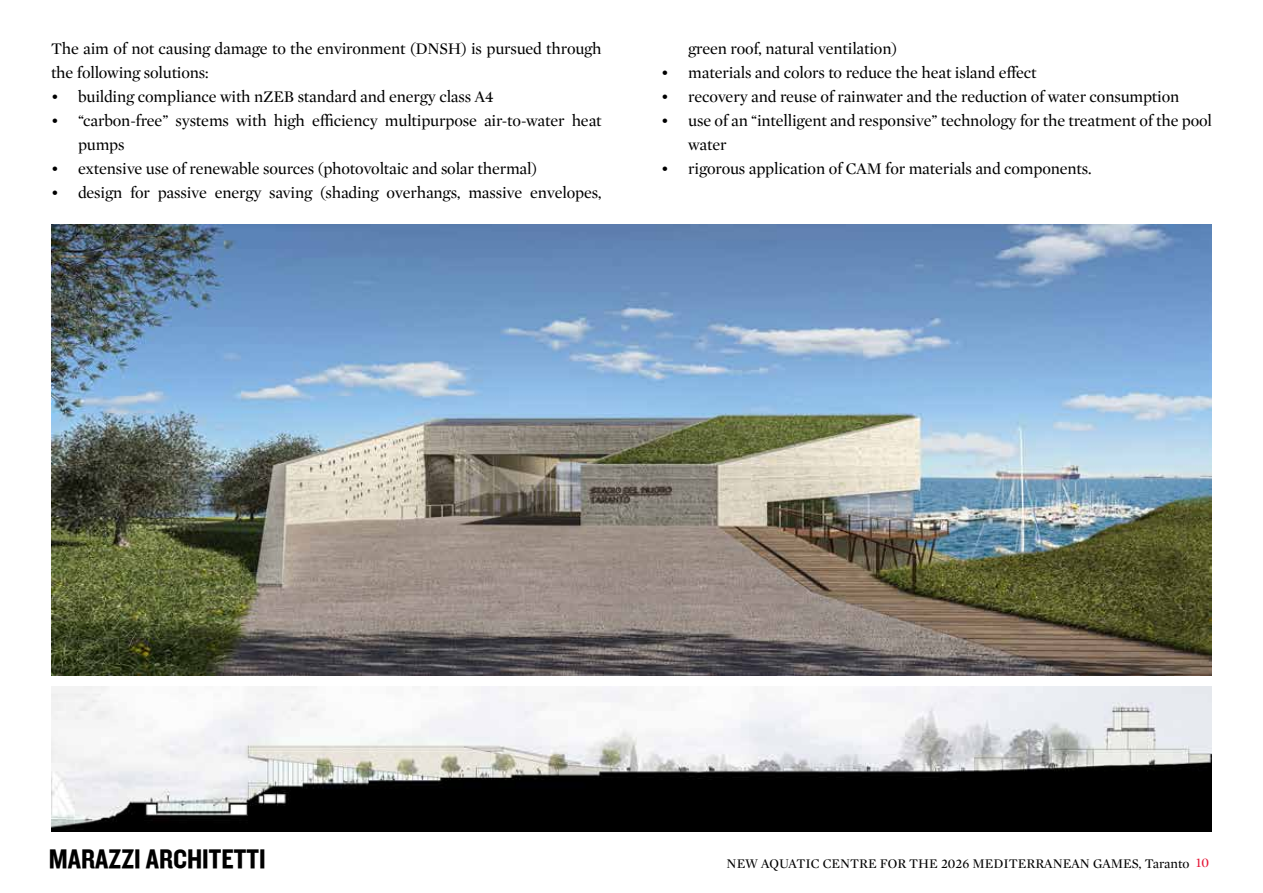
<style>
.page{position:relative;width:1263px;height:893px;background:#fff}
.page>*{position:absolute;margin:0;border:0;box-sizing:border-box;transform-origin:0 0}
.t1{font:27.75px "Knockout HTF50 Welterweight";color:#000}
.t2{font:16.5px/24px "Mercury Display";letter-spacing:-.01em;color:#000}
.t3{font:13.5px "Mercury Display";color:#000}
.t4{font:13.5px "Mercury Display";color:#e51434}
</style>
<div class="page">
<img style="left:51px;top:225px;width:1161px;height:450px">
<img style="left:51px;top:687px;width:1161px;height:144px">
<p class="t2" style="left:51px;top:36px;width:552px">The aim of not causing damage to the environment (DNSH) is pursued through the following solutions:</p>
<p class="t2" style="left:51px;top:84px;width:444px">• building compliance with nZEB standard and energy class A4</p>
<p class="t2" style="left:78px;top:108px;width:525px;text-indent:-27px">• “carbon-free” systems with high efficiency multipurpose air-to-water heat pumps</p>
<p class="t2" style="left:51px;top:156px;width:488px">• extensive use of renewable sources (photovoltaic and solar thermal)</p>
<p class="t2" style="left:51px;top:180px;width:552px">• design for passive energy saving (shading overhangs, massive envelopes,</p>
<p class="t2" style="left:688px;top:36px;width:210px">green roof, natural ventilation)</p>
<p class="t2" style="left:661px;top:60px;width:377px">• materials and colors to reduce the heat island effect</p>
<p class="t2" style="left:661px;top:84px;width:520px">• recovery and reuse of rainwater and the reduction of water consumption</p>
<p class="t2" style="left:688px;top:108px;width:525px;text-indent:-27px">• use of an “intelligent and responsive” technology for the treatment of the pool water</p>
<p class="t2" style="left:661px;top:156px;width:432px">• rigorous application of CAM for materials and components.</p>
<h1 class="t1" style="left:49px;top:844px;width:218px">MARAZZI ARCHITETTI</h1>
<p class="t4" style="left:1196px;top:853px;width:14px">10</p>
<p class="t3" style="left:727px;top:854px;width:464px">NEW AQUATIC CENTRE FOR THE 2026 MEDITERRANEAN GAMES, Taranto</p>
</div>
